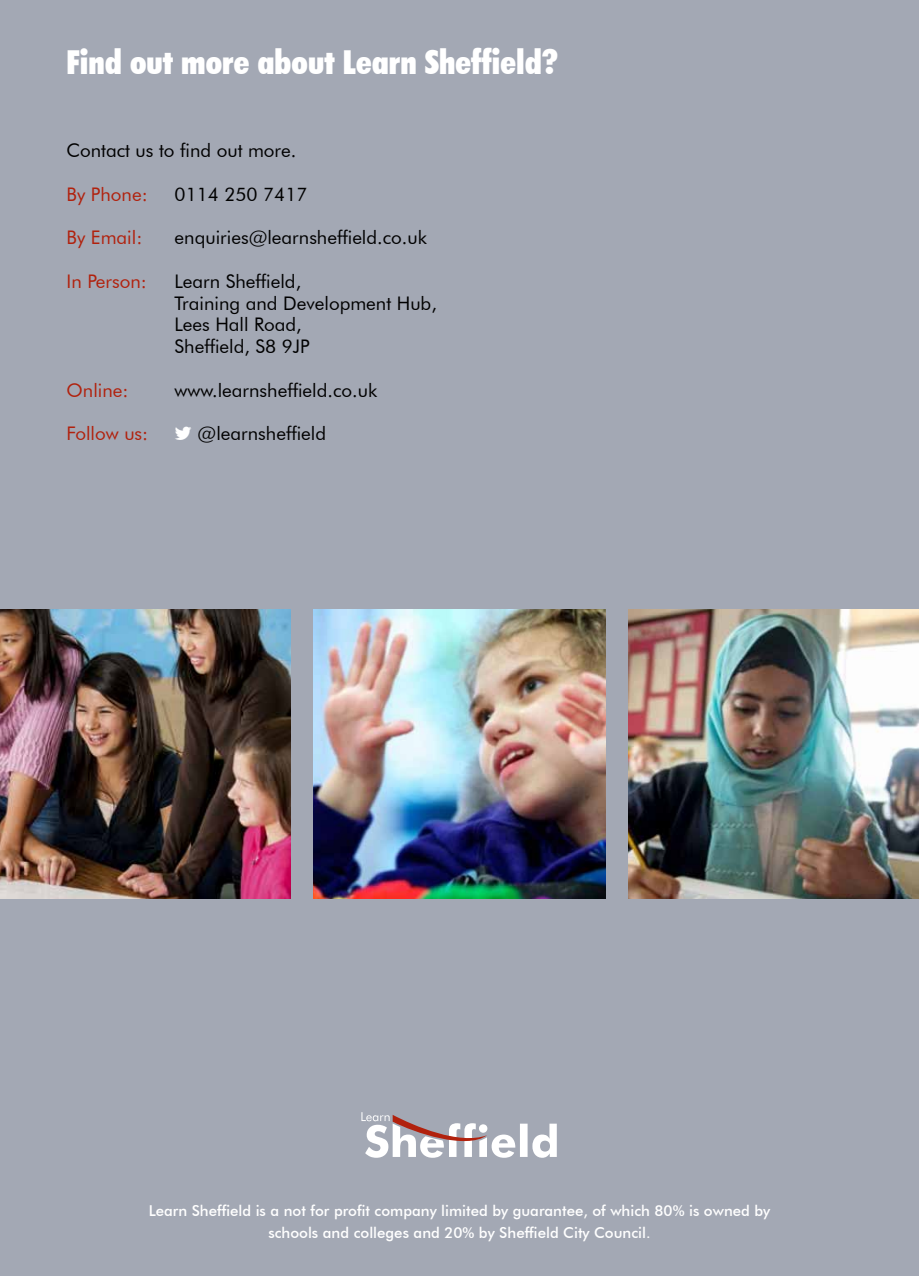
<style>
.page{position:relative;width:919px;height:1276px;background:#fff}
.page>*{position:absolute;margin:0;border:0;box-sizing:border-box;transform-origin:0 0}
.t1{font:900 condensed 33px "Futura BT";color:#fff}
.t2{font:18.75px/21.8px "Futura BT";color:#000}
.t3{font:18.75px "Futura BT";color:#b1210d}
.t4{font:500 15px/21.6px "Futura BT";color:#fff;text-align:center}
</style>
<div class="page">
<div style="left:0;top:0;width:918px;height:1276px;background:#a3a8b4"></div>
<svg style="left:361px;top:1112px;width:195px;height:45px"></svg>
<img style="left:628px;top:609px;width:290px;height:289px">
<img style="left:313px;top:609px;width:292px;height:289px">
<img style="left:0;top:609px;width:291px;height:289px">
<h1 class="t1" style="left:67px;top:42px;width:493px">Find out more about Learn Sheffield?</h1>
<p class="t2" style="left:67px;top:139px;width:231px">Contact us to find out more.</p>
<p class="t3" style="left:67px;top:183px;width:83px">By Phone:</p>
<p class="t2" style="left:175px;top:183px;width:134px">0114 250 7417</p>
<p class="t3" style="left:67px;top:226px;width:77px">By Email:</p>
<p class="t2" style="left:175px;top:226px;width:254px">enquiries@learnsheffield.co.uk</p>
<p class="t3" style="left:67px;top:270px;width:82px">In Person:</p>
<p class="t2" style="left:175px;top:270px;width:264px">Learn Sheffield,<br>Training and Development Hub,<br>Lees Hall Road,<br>Sheffield, S8 9JP</p>
<p class="t3" style="left:67px;top:379px;width:63px">Online:</p>
<p class="t2" style="left:175px;top:379px;width:204px">www.learnsheffield.co.uk</p>
<p class="t3" style="left:67px;top:422px;width:83px">Follow us:</p>
<p class="t2" style="left:197px;top:423px;width:130px">@learnsheffield</p>
<p class="t4" style="left:149px;top:1200px;width:623px">Learn Sheffield is a not for profit company limited by guarantee, of which 80% is owned by schools and colleges and 20% by Sheffield City Council.</p>
</div>
